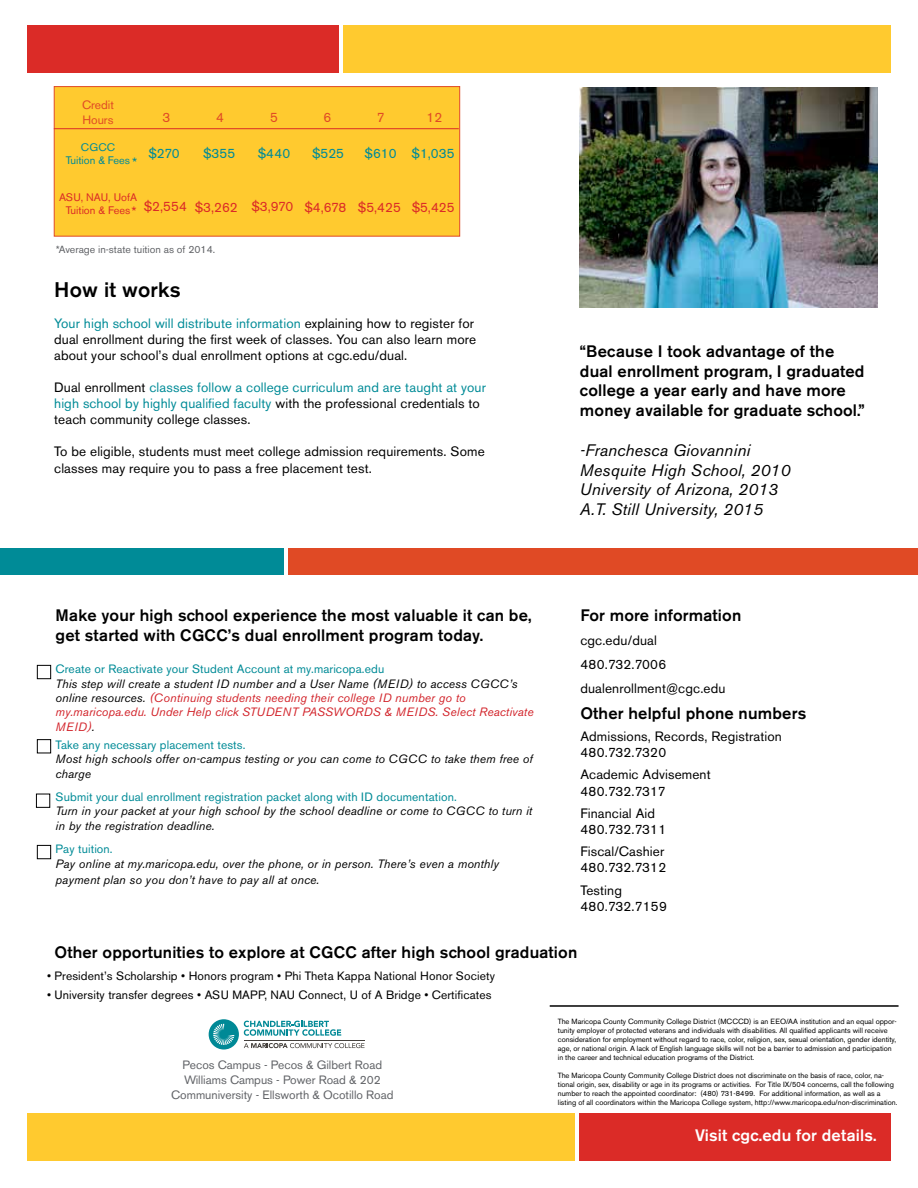
<style>
.page{position:relative;width:918px;height:1188px;background:#fff}
.page>*{position:absolute;margin:0;border:0;box-sizing:border-box;transform-origin:0 0}
.t1{font:500 21px "Akzidenz Grotesk BE";letter-spacing:.01em;color:#000}
.t2{font:500 16.5px/19.8px "Akzidenz Grotesk BE";letter-spacing:.01em;color:#000}
.t3{font:italic 16.5px/19.8px "Akzidenz Grotesk BE";letter-spacing:.01em;color:#000}
.t4{font:500 16.5px "Akzidenz Grotesk BE";letter-spacing:.01em;color:#fff}
.t5{font:13.5px/16.2px "Akzidenz Grotesk BE";letter-spacing:.01em;color:#000}
.t6{font:13.5px/16.2px "Akzidenz Grotesk BE";letter-spacing:.01em;color:#008b97}
.t7{font:13.5px "Akzidenz Grotesk BE";color:#db2b27}
.t8{font:13.5px "Akzidenz Grotesk BE";color:#e04a25}
.t9{font:italic 12px/14.4px "Akzidenz Grotesk BE";letter-spacing:.01em;color:#000}
.t10{font:italic 12px/14.4px "Akzidenz Grotesk BE";letter-spacing:.01em;color:#d2232a}
.t11{font:12px "Akzidenz Grotesk BE";letter-spacing:.01em;color:#008b97}
.t12{font:12px "Akzidenz Grotesk BE";letter-spacing:.01em;color:#000}
.t13{font:12px/15px "Akzidenz Grotesk BE";color:#616367;text-align:center}
.t14{font:12px/14.4px "Akzidenz Grotesk BE";color:#e04a25}
.t15{font:10.8px/13px "Akzidenz Grotesk BE";color:#db2b27;text-align:center}
.t16{font:10.8px/13px "Akzidenz Grotesk BE";color:#008b97;text-align:center}
.t17{font:10.5px "Akzidenz Grotesk BE";color:#616367}
.t18{font:7.5px/9px "Akzidenz Grotesk BE";color:#000}
.s1{color:#008b97}
.s2{color:#000}
</style>
<div class="page">
<div style="left:27px;top:1113px;width:547px;height:48px;background:#ffca2f"></div>
<div style="left:580px;top:1113px;width:311px;height:48px;background:#db2b27"></div>
<div style="left:54px;top:86px;width:406px;height:150px;background:#ffca2f;border:1px solid #e04a25"></div>
<img style="left:580px;top:87px;width:298px;height:221px">
<div style="left:289px;top:548px;width:629px;height:27px;background:#e04a25"></div>
<div style="left:1px;top:548px;width:283px;height:27px;background:#008b97"></div>
<hr style="left:54px;top:128px;width:405px;height:1px;background:#db2b27">
<div style="left:344px;top:26px;width:547px;height:47px;background:#ffca2f"></div>
<div style="left:27px;top:26px;width:311px;height:47px;background:#db2b27"></div>
<hr style="left:550px;top:1005px;width:349px;height:2px;background:#000">
<div style="left:37px;top:665px;width:14px;height:14px;border:1px solid #000"></div>
<div style="left:37px;top:739px;width:14px;height:14px;border:1px solid #000"></div>
<div style="left:36px;top:794px;width:14px;height:14px;border:1px solid #000"></div>
<div style="left:37px;top:845px;width:14px;height:14px;border:1px solid #000"></div>
<div style="left:209px;top:1019px;width:30px;height:31px;background:#008996;border-radius:50%"></div>
<svg style="left:213px;top:1024px;width:21px;height:21px"></svg>
<hr style="left:244px;top:1041px;width:121px;height:1px;background:#433f3b">
<svg style="left:244px;top:1043px;width:121px;height:5px"></svg>
<svg style="left:244px;top:1021px;width:97px;height:15px"></svg>
<h3 class="t14" style="left:82px;top:98px;width:33px">Credit<br>Hours</h3>
<h3 class="t16" style="left:66px;top:141px;width:66px">CGCC<br>Tuition &amp; Fees</h3>
<h3 class="t6" style="left:132px;top:154px;width:7px">*</h3>
<h3 class="t8" style="left:163px;top:109px;width:9px">3</h3>
<h3 class="t8" style="left:216px;top:109px;width:9px">4</h3>
<h3 class="t8" style="left:270px;top:109px;width:9px">5</h3>
<h3 class="t8" style="left:323px;top:109px;width:9px">6</h3>
<h3 class="t8" style="left:377px;top:109px;width:9px">7</h3>
<h3 class="t8" style="left:427px;top:109px;width:17px">12</h3>
<h3 class="t6" style="left:148px;top:146px;width:33px">$270</h3>
<h3 class="t6" style="left:203px;top:145px;width:34px">$355</h3>
<h3 class="t6" style="left:258px;top:146px;width:34px">$440</h3>
<h3 class="t6" style="left:312px;top:146px;width:34px">$525</h3>
<h3 class="t6" style="left:365px;top:145px;width:91px">$610 $1,035</h3>
<h3 class="t15" style="left:59px;top:190px;width:79px">ASU, NAU, UofA<br>Tuition &amp; Fees</h3>
<h3 class="t7" style="left:144px;top:199px;width:312px">$2,554 $3,262 $3,970 $4,678 $5,425 $5,425</h3>
<h3 class="t7" style="left:132px;top:203px;width:7px">*</h3>
<h3 class="t17" style="left:56px;top:243px;width:161px">*Average in-state tuition as of 2014.</h3>
<h1 class="t1" style="left:54px;top:277px;width:128px">How it works</h1>
<h3 class="t5" style="left:54px;top:315px;width:423px"><span class="s1">Your high school will distribute information</span> explaining how to register for dual enrollment during the first week of classes. You can also learn more about your school’s dual enrollment options at cgc.edu/dual.</h3>
<h3 class="t6" style="left:54px;top:379px;width:433px"><span class="s2">Dual enrollment</span> classes follow a college curriculum and are taught at your high school by highly qualified faculty <span class="s2">with the professional credentials to teach community college classes.</span></h3>
<h3 class="t5" style="left:54px;top:444px;width:432px">To be eligible, students must meet college admission requirements. Some classes may require you to pass a free placement test.</h3>
<h2 class="t2" style="left:56px;top:605px;width:477px">Make your high school experience the most valuable it can be, get started with CGCC’s dual enrollment program today.</h2>
<h3 class="t11" style="left:56px;top:662px;width:330px">Create or Reactivate your Student Account at my.maricopa.edu</h3>
<p class="t10" style="left:56px;top:676px;width:479px"><span class="s2">This step will create a student ID number and a User Name (MEID) to access CGCC’s online resources.</span> (Continuing students needing their college ID number go to my.maricopa.edu. Under Help click STUDENT PASSWORDS &amp; MEIDS. Select Reactivate MEID)<span class="s2">.</span></p>
<h3 class="t11" style="left:56px;top:737px;width:191px">Take any necessary placement tests.</h3>
<h3 class="t9" style="left:56px;top:752px;width:479px">Most high schools offer on-campus testing or you can come to CGCC to take them free of charge</h3>
<h3 class="t11" style="left:56px;top:790px;width:403px">Submit your dual enrollment registration packet along with ID documentation.</h3>
<h3 class="t9" style="left:56px;top:804px;width:478px">Turn in your packet at your high school by the school deadline or come to CGCC to turn it in by the registration deadline.</h3>
<h3 class="t11" style="left:56px;top:842px;width:59px">Pay tuition.</h3>
<h3 class="t9" style="left:56px;top:855px;width:445px;line-height:16.2px">Pay online at my.maricopa.edu, over the phone, or in person. There’s even a monthly payment plan so you don’t have to pay all at once.</h3>
<h2 class="t2" style="left:580px;top:341px;width:286px">“Because I took advantage of the dual enrollment program, I graduated college a year early and have more money available for graduate school.”</h2>
<h2 class="t3" style="left:580px;top:440px;width:212px">-Franchesca Giovannini<br>Mesquite High School, 2010<br>University of Arizona, 2013<br>A.T. Still University, 2015</h2>
<h2 class="t2" style="left:580px;top:605px;width:162px">For more information</h2>
<h3 class="t5" style="left:580px;top:628px;width:147px;line-height:24px">cgc.edu/dual<br>480.732.7006 dualenrollment@cgc.edu</h3>
<h2 class="t2" style="left:580px;top:703px;width:227px">Other helpful phone numbers</h2>
<h3 class="t5" style="left:580px;top:728px;width:203px">Admissions, Records, Registration<br>480.732.7320</h3>
<h3 class="t5" style="left:580px;top:767px;width:132px">Academic Advisement<br>480.732.7317</h3>
<h3 class="t5" style="left:580px;top:805px;width:87px">Financial Aid<br>480.732.7311</h3>
<h3 class="t5" style="left:580px;top:843px;width:87px">Fiscal/Cashier<br>480.732.7312</h3>
<h3 class="t5" style="left:580px;top:882px;width:88px">Testing<br>480.732.7159</h3>
<h2 class="t2" style="left:55px;top:942px;width:524px">Other opportunities to explore at CGCC after high school graduation</h2>
<h3 class="t12" style="left:47px;top:968px;width:449px">• President’s Scholarship • Honors program • Phi Theta Kappa National Honor Society</h3>
<h3 class="t12" style="left:47px;top:988px;width:446px">• University transfer degrees • ASU MAPP, NAU Connect, U of A Bridge • Certificates</h3>
<h3 class="t13" style="left:171px;top:1057px;width:224px">Pecos Campus - Pecos &amp; Gilbert Road<br>Williams Campus - Power Road &amp; 202<br>Communiversity - Ellsworth &amp; Ocotillo Road</h3>
<p class="t18" style="left:558px;top:1017px;width:340px">The Maricopa County Community College District (MCCCD) is an EEO/AA institution and an equal oppor&shy;tunity employer of protected veterans and individuals with disabilities. All qualified applicants will receive consideration for employment without regard to race, color, religion, sex, sexual orientation, gender identity, age, or national origin. A lack of English language skills will not be a barrier to admission and participation in the career and technical education programs of the District.</p>
<p class="t18" style="left:558px;top:1071px;width:341px">The Maricopa County Community College District does not discriminate on the basis of race, color, na&shy;tional origin, sex, disability or age in its programs or activities. For Title IX/504 concerns, call the following number to reach the appointed coordinator: (480) 731-8499. For additional information, as well as a listing of all coordinators within the Maricopa College system, http://www.maricopa.edu/non-discrimination.</p>
<h2 class="t4" style="left:695px;top:1125px;width:183px">Visit cgc.edu for details.</h2>
</div>
